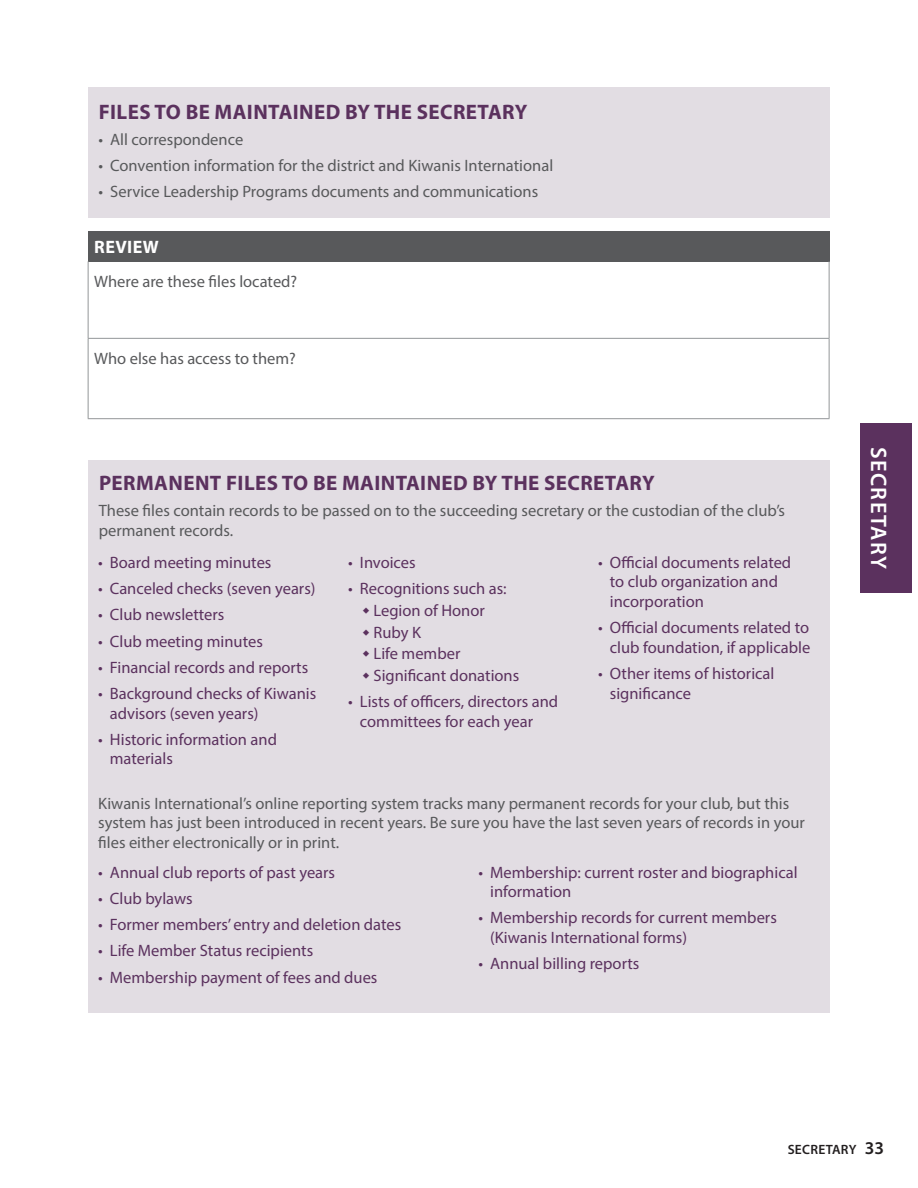
<style>
.page{position:relative;width:918px;height:1188px;background:#fff}
.page>*{position:absolute;margin:0;border:0;box-sizing:border-box;transform-origin:0 0}
.t1{font:600 22.5px "Myriad Pro";letter-spacing:.06em;color:#fff}
.t2{font:700 21px "Myriad Pro";letter-spacing:.02em;color:#5b315e}
.t3{font:700 18px "Myriad Pro";letter-spacing:.02em;color:#fff}
.t4{font:16.5px/19.5px "Myriad Pro";color:#5b315e}
.t5{font:16.5px/19.5px "Myriad Pro";color:#58595b}
.t6{font:600 13.5px "Myriad Pro";letter-spacing:.02em;color:#231f20}
.s1{font-size:18px}
</style>
<div class="page">
<div style="left:860px;top:423px;width:51px;height:170px;background:#5b315e"></div>
<div style="left:88px;top:460px;width:742px;height:553px;background:#e2dde3"></div>
<div style="left:88px;top:88px;width:742px;height:130px;background:#e2dde3"></div>
<div style="left:88px;top:231px;width:741px;height:30px;background:#58595b"></div>
<hr style="left:88px;top:261px;width:1px;height:77px;background:#939698">
<hr style="left:829px;top:261px;width:1px;height:77px;background:#939698">
<hr style="left:88px;top:338px;width:742px;height:1px;background:#939698">
<hr style="left:88px;top:339px;width:1px;height:79px;background:#939698">
<hr style="left:829px;top:339px;width:1px;height:79px;background:#939698">
<hr style="left:88px;top:418px;width:742px;height:1px;background:#939698">
<p class="t2" style="left:99px;top:104px;width:430px">FILES TO BE MAINTAINED BY THE SECRETARY</p>
<p class="t5" style="left:99px;top:131px;width:146px">• All correspondence</p>
<p class="t5" style="left:99px;top:157px;width:456px">• Convention information for the district and Kiwanis International</p>
<p class="t5" style="left:99px;top:183px;width:441px">• Service Leadership Programs documents and communications</p>
<p class="t3" style="left:94px;top:240px;width:66px">REVIEW</p>
<p class="t5" style="left:94px;top:273px;width:205px">Where are these files located?</p>
<p class="t5" style="left:94px;top:350px;width:203px">Who else has access to them?</p>
<p class="t2" style="left:99px;top:475px;width:557px">PERMANENT FILES TO BE MAINTAINED BY THE SECRETARY</p>
<p class="t5" style="left:99px;top:502px;width:688px">These files contain records to be passed on to the succeeding secretary or the custodian of the club’s permanent records.</p>
<p class="t4" style="left:98px;top:554px;width:175px">• Board meeting minutes</p>
<p class="t4" style="left:98px;top:580px;width:219px">• Canceled checks (seven years)</p>
<p class="t4" style="left:98px;top:606px;width:128px">• Club newsletters</p>
<p class="t4" style="left:98px;top:632px;width:166px">• Club meeting minutes</p>
<p class="t4" style="left:98px;top:659px;width:212px">• Financial records and reports</p>
<p class="t4" style="left:110px;top:685px;width:208px;text-indent:-12px">• Background checks of Kiwanis advisors (seven years)</p>
<p class="t4" style="left:110px;top:731px;width:169px;text-indent:-12px">• Historic information and materials</p>
<p class="t4" style="left:348px;top:554px;width:69px">• Invoices</p>
<p class="t4" style="left:374px;top:579px;width:147px;line-height:21.8px;text-indent:-25px">• Recognitions such as:<br>Legion of Honor<br>Ruby K<br>Life member<br>Significant donations</p>
<p class="t4" style="left:360px;top:693px;width:200px;text-indent:-12px">• Lists of officers, directors and committees for each year</p>
<p class="t4" style="left:610px;top:554px;width:183px;text-indent:-12px">• Official documents related to club organization and incorporation</p>
<p class="t4" style="left:598px;top:619px;width:214px;text-align:right">• Official documents related to club foundation, if applicable</p>
<p class="t4" style="left:610px;top:665px;width:166px;text-indent:-12px">• Other items of historical significance</p>
<p class="t5" style="left:98px;top:794px;width:708px">Kiwanis International’s online reporting system tracks many permanent records for your club, but this system has just been introduced in recent years. Be sure you have the last seven years of records in your files either electronically or in print.</p>
<p class="t4" style="left:98px;top:863px;width:238px">• Annual club reports of past years</p>
<p class="t4" style="left:98px;top:890px;width:96px">• Club bylaws</p>
<p class="t4" style="left:98px;top:916px;width:305px">• Former members’ entry and deletion dates</p>
<p class="t4" style="left:98px;top:942px;width:217px">• Life Member Status recipients</p>
<p class="t4" style="left:98px;top:968px;width:281px">• Membership payment of fees and dues</p>
<p class="t4" style="left:490px;top:863px;width:309px;text-indent:-12px">• Membership: current roster and biographical information</p>
<p class="t4" style="left:490px;top:909px;width:288px;text-indent:-12px">• Membership records for current members (Kiwanis International forms)</p>
<p class="t4" style="left:479px;top:955px;width:162px">• Annual billing reports</p>
<h1 class="t1" style="left:892px;top:447px;width:123px;rotate:90deg">SECRETARY</h1>
<p class="t6" style="left:788px;top:1141px;width:98px">SECRETARY <span class="s1">33</span></p>
</div>
